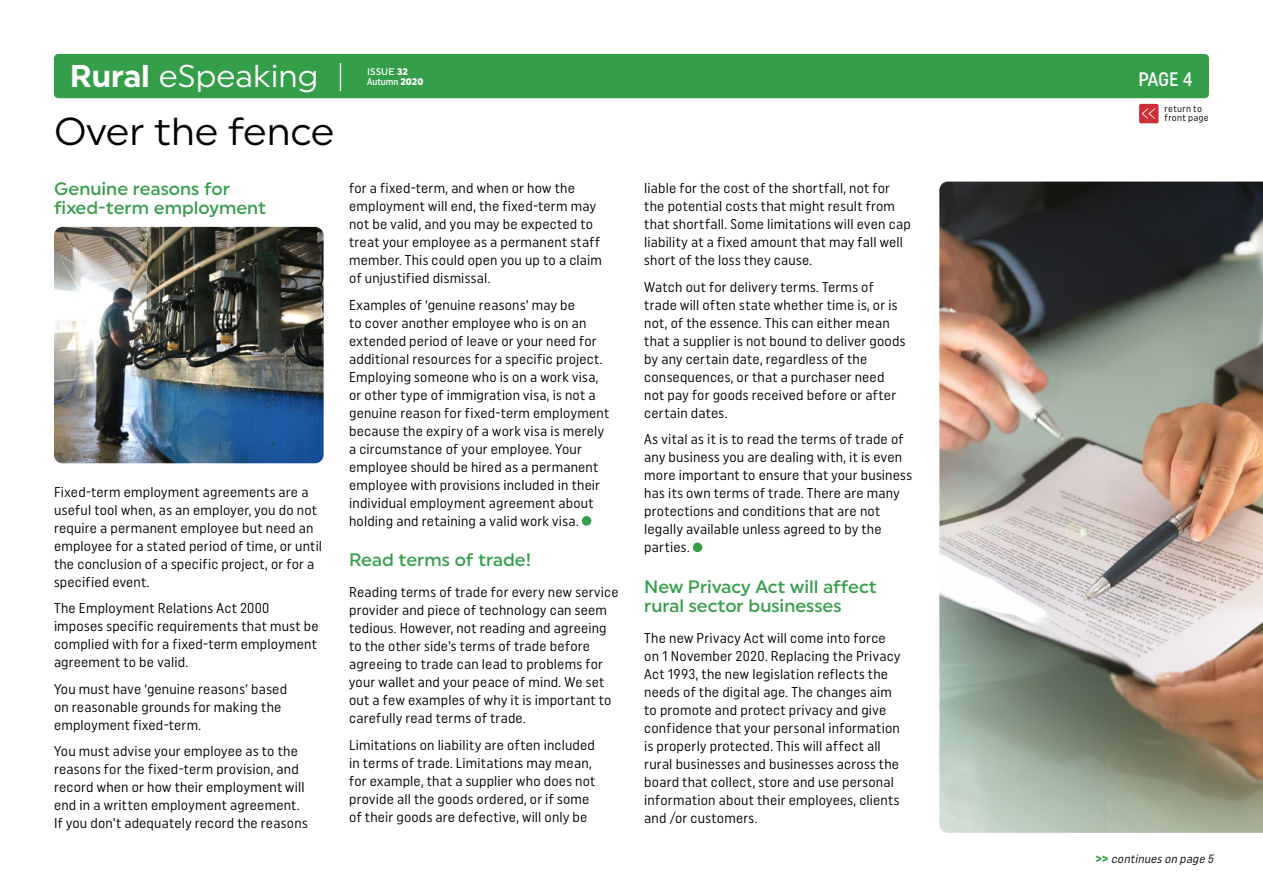
<style>
.page{position:relative;width:1263px;height:893px;background:#fff}
.page>*{position:absolute;margin:0;border:0;box-sizing:border-box;transform-origin:0 0}
.t1{font:39px "Uniform";color:#000}
.t2{font:31.5px "Uniform";color:#fff}
.t3{font:500 19.5px "Uniform Condensed";color:#fff}
.t4{font:500 18px/19.5px "Uniform";color:#349e49}
.t5{font:14.25px/18px "Uniform Condensed";letter-spacing:.015em;color:#000}
.t6{font:italic 12px "Uniform Condensed";color:#000}
.t7{font:9.6px/9px "Uniform Condensed";letter-spacing:.03em;color:#000}
.t8{font:500 9.6px "Uniform Condensed";color:#fff}
.t9{font:500 9.6px "Uniform";color:#fff}
.s1{font-weight:700}
.s2{font-weight:900}
.s3{font-family:"Uniform";font-weight:900}
.s4{font-weight:900;font-style:normal;color:#349e49}
</style>
<div class="page">
<div style="left:1139px;top:104px;width:19px;height:19px;background:#cd2f36;border-radius:2px"></div>
<svg style="left:1142px;top:108px;width:13px;height:11px"></svg>
<div style="left:54px;top:54px;width:1155px;height:44px;background:#349e49;border-radius:4px"></div>
<svg style="left:340px;top:63px;width:1px;height:28px"></svg>
<div style="left:582px;top:516px;width:9px;height:10px;background:#349e49;border-radius:50%"></div>
<div style="left:693px;top:543px;width:9px;height:9px;background:#349e49;border-radius:50%"></div>
<img style="left:939px;top:182px;width:324px;height:651px">
<img style="left:54px;top:227px;width:270px;height:236px">
<h2 class="t2" style="left:70px;top:57px;width:250px"><span class="s1">Rural</span> eSpeaking</h2>
<p class="t9" style="left:367px;top:65px;width:42px">ISSUE <span class="s2">32</span></p>
<p class="t8" style="left:367px;top:76px;width:58px">Autumn <span class="s3">2020</span></p>
<h3 class="t3" style="left:1138px;top:67px;width:56px">PAGE 4</h3>
<h1 class="t1" style="left:54px;top:108px;width:282px">Over the fence</h1>
<p class="t4" style="left:54px;top:178px;width:213px">Genuine reasons for fixed-term employment</p>
<p class="t5" style="left:54px;top:483px;width:270px">Fixed-term employment agreements are a useful tool when, as an employer, you do not require a permanent employee but need an employee for a stated period of time, or until the conclusion of a specific project, or for a specified event.</p>
<p class="t5" style="left:54px;top:599px;width:266px">The Employment Relations Act 2000 imposes specific requirements that must be complied with for a fixed-term employment agreement to be valid.</p>
<p class="t5" style="left:54px;top:680px;width:235px">You must have ‘genuine reasons’ based on reasonable grounds for making the employment fixed-term.</p>
<p class="t5" style="left:54px;top:742px;width:255px">You must advise your employee as to the reasons for the fixed-term provision, and record when or how their employment will end in a written employment agreement.<br>If you don’t adequately record the reasons</p>
<p class="t5" style="left:349px;top:179px;width:254px">for a fixed-term, and when or how the employment will end, the fixed-term may not be valid, and you may be expected to treat your employee as a permanent staff member. This could open you up to a claim of unjustified dismissal.</p>
<p class="t5" style="left:349px;top:295px;width:262px">Examples of ‘genuine reasons’ may be<br>to cover another employee who is on an extended period of leave or your need for additional resources for a specific project.<br>Employing someone who is on a work visa, or other type of immigration visa, is not a genuine reason for fixed-term employment because the expiry of a work visa is merely a circumstance of your employee. Your employee should be hired as a permanent employee with provisions included in their individual employment agreement about holding and retaining a valid work visa.</p>
<p class="t4" style="left:349px;top:550px;width:184px">Read terms of trade!</p>
<p class="t5" style="left:349px;top:583px;width:271px">Reading terms of trade for every new service provider and piece of technology can seem tedious. However, not reading and agreeing to the other side’s terms of trade before agreeing to trade can lead to problems for your wallet and your peace of mind. We set out a few examples of why it is important to carefully read terms of trade.</p>
<p class="t5" style="left:349px;top:735px;width:248px">Limitations on liability are often included in terms of trade. Limitations may mean, for example, that a supplier who does not provide all the goods ordered, or if some of their goods are defective, will only be</p>
<p class="t5" style="left:644px;top:179px;width:268px">liable for the cost of the shortfall, not for the potential costs that might result from that shortfall. Some limitations will even cap liability at a fixed amount that may fall well short of the loss they cause.</p>
<p class="t5" style="left:644px;top:277px;width:263px">Watch out for delivery terms. Terms of trade will often state whether time is, or is not, of the essence. This can either mean that a supplier is not bound to deliver goods by any certain date, regardless of the consequences, or that a purchaser need not pay for goods received before or after certain dates.</p>
<p class="t5" style="left:644px;top:430px;width:269px">As vital as it is to read the terms of trade of any business you are dealing with, it is even more important to ensure that your business has its own terms of trade. There are many protections and conditions that are not legally available unless agreed to by the parties.</p>
<p class="t4" style="left:644px;top:576px;width:234px">New Privacy Act will affect rural sector businesses</p>
<p class="t5" style="left:644px;top:629px;width:258px">The new Privacy Act will come into force on 1 November 2020. Replacing the Privacy Act 1993, the new legislation reflects the needs of the digital age. The changes aim to promote and protect privacy and give confidence that your personal information is properly protected. This will affect all rural businesses and businesses across the board that collect, store and use personal information about their employees, clients and /or customers.</p>
<p class="t7" style="left:1164px;top:104px;width:46px">return to front page</p>
<p class="t6" style="left:1096px;top:852px;width:122px"><span class="s4">&gt; &gt;</span> continueson page 5</p>
</div>
